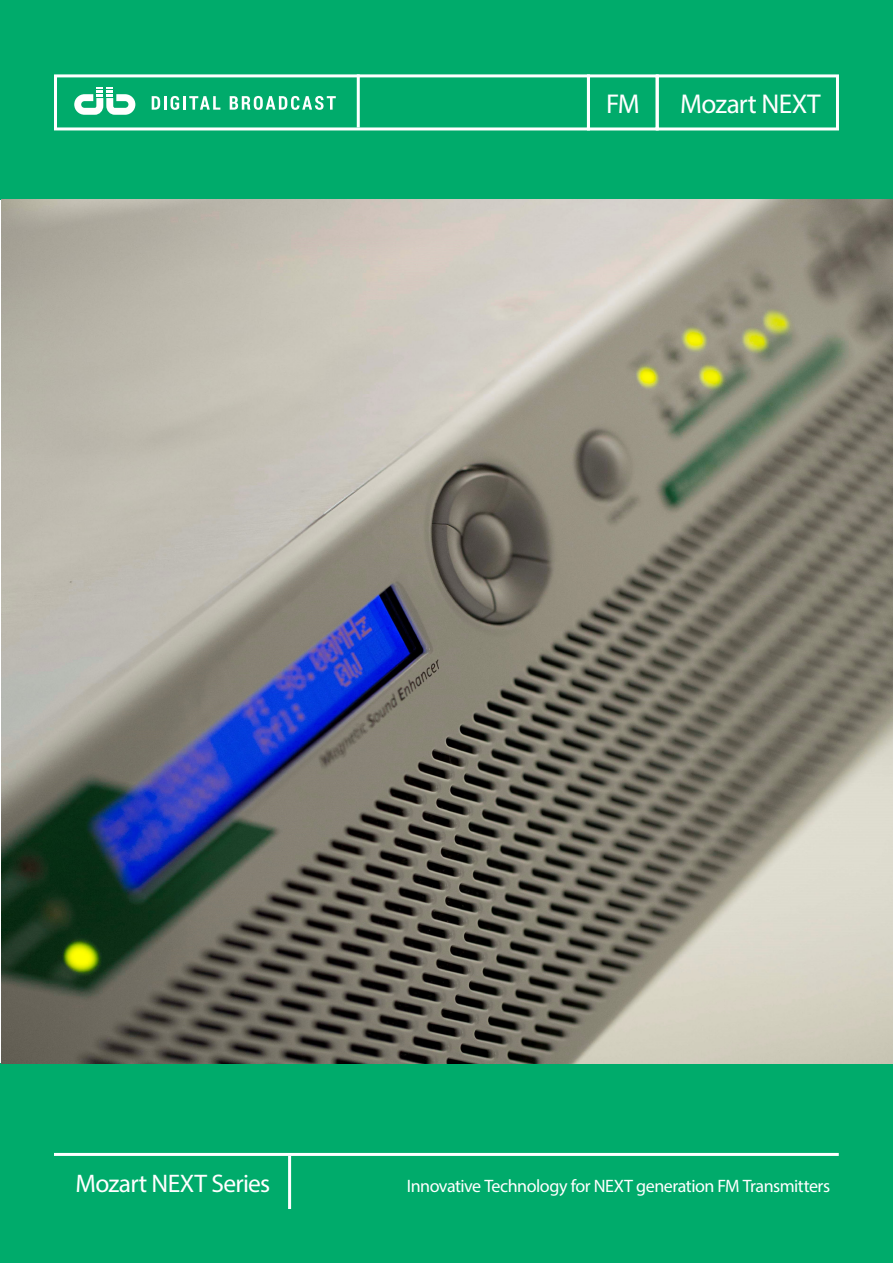
<style>
.page{position:relative;width:893px;height:1263px;background:#fff}
.page>*{position:absolute;margin:0;border:0;box-sizing:border-box;transform-origin:0 0}
.t1{font:27.3px "Myriad Pro";letter-spacing:-.025em;color:#fff}
.t2{font:25.5px "Myriad Pro";letter-spacing:-.025em;color:#fff}
.t3{font:18px "Myriad Pro";letter-spacing:-.025em;color:#fff}
</style>
<div class="page">
<div style="left:0;top:0;width:893px;height:200px;background:#00ab6b"></div>
<div style="left:0;top:1063px;width:893px;height:200px;background:#00ab6b"></div>
<img style="left:1px;top:200px;width:892px;height:863px">
<hr style="left:288px;top:1156px;width:3px;height:53px;background:#fff">
<hr style="left:54px;top:1153px;width:785px;height:3px;background:#fff">
<div style="left:587px;top:74px;width:72px;height:56px;border:3px solid #fff"></div>
<hr style="left:357px;top:74px;width:3px;height:53px;background:#fff">
<svg style="left:152px;top:96px;width:8px;height:14px"></svg>
<hr style="left:164px;top:96px;width:3px;height:14px;background:#fff">
<svg style="left:170px;top:96px;width:9px;height:14px"></svg>
<hr style="left:183px;top:96px;width:3px;height:14px;background:#fff">
<svg style="left:189px;top:96px;width:31px;height:14px"></svg>
<svg style="left:230px;top:96px;width:106px;height:14px"></svg>
<svg style="left:74px;top:87px;width:61px;height:28px"></svg>
<div style="left:54px;top:74px;width:536px;height:56px;border:3px solid #fff"></div>
<div style="left:656px;top:74px;width:183px;height:56px;border:3px solid #fff"></div>
<h1 class="t1" style="left:606px;top:87px;width:35px">FM</h1>
<h1 class="t1" style="left:680px;top:87px;width:142px">Mozart NEXT</h1>
<h1 class="t2" style="left:75px;top:1168px;width:196px">Mozart NEXT Series</h1>
<h2 class="t3" style="left:407px;top:1175px;width:425px">Innovative Technology for NEXT generation FM Transmitters</h2>
</div>
